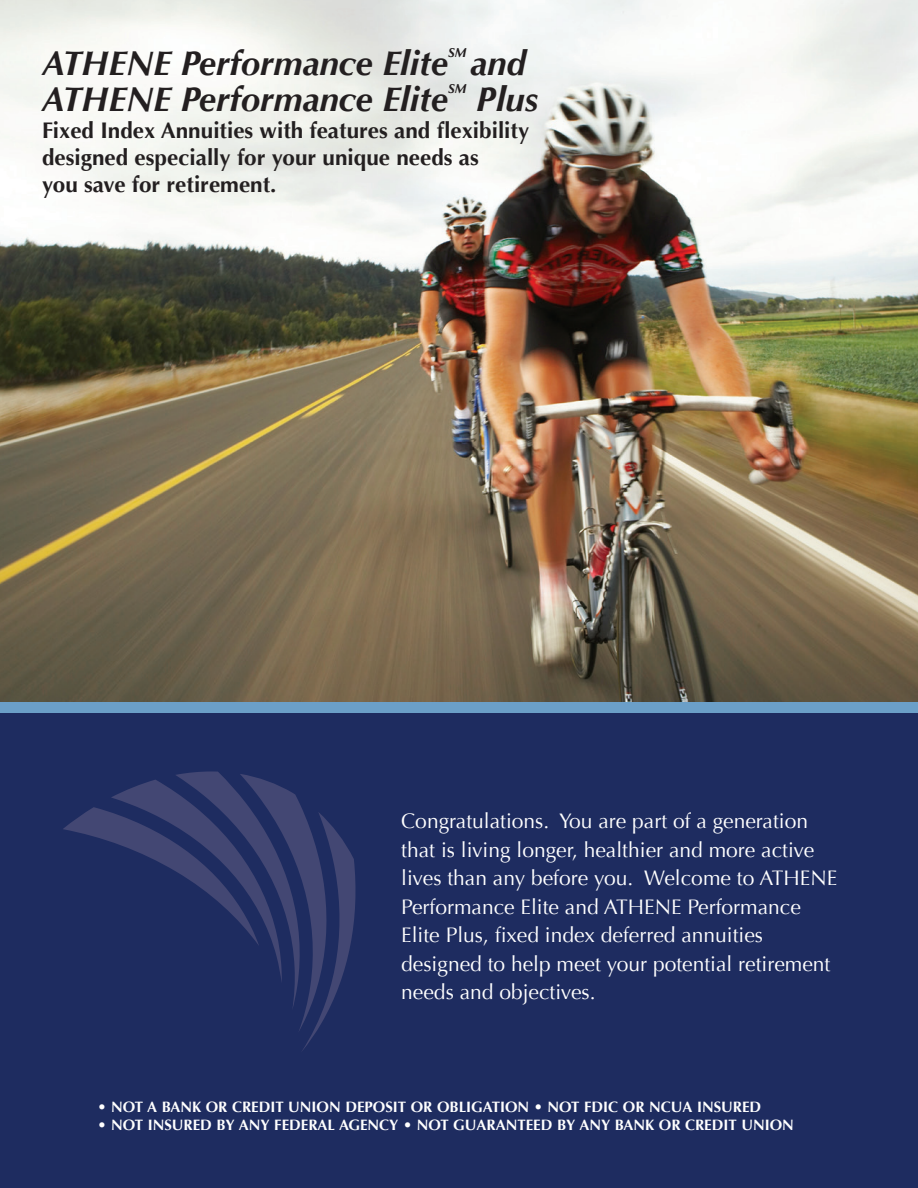
<style>
.page{position:relative;width:918px;height:1188px;background:#fff}
.page>*{position:absolute;margin:0;border:0;box-sizing:border-box;transform-origin:0 0}
.t1{font:italic 700 34.5px "Optima";color:#231f20}
.t2{font:700 22.5px/27px "Optima";color:#231f20}
.t3{font:21px/28.5px "Optima";color:#fff}
.t4{font:700 15px "Optima";color:#fff}
.t5{font:italic 700 13.05px "Optima";color:#231f20}
</style>
<div class="page">
<img style="left:0;top:0;width:918px;height:702px">
<div style="left:0;top:713px;width:918px;height:475px;background:#1e2c60"></div>
<svg style="left:63px;top:771px;width:293px;height:280px"></svg>
<div style="left:0;top:702px;width:918px;height:11px;background:#6b9fc8"></div>
<h1 class="t1" style="left:42px;top:43px;width:408px">ATHENE Performance Elite</h1>
<p class="t5" style="left:448px;top:45px;width:20px">SM</p>
<h1 class="t1" style="left:470px;top:43px;width:57px">and</h1>
<h1 class="t1" style="left:42px;top:79px;width:408px">ATHENE Performance Elite</h1>
<p class="t5" style="left:448px;top:81px;width:20px">SM</p>
<h1 class="t1" style="left:476px;top:79px;width:63px">Plus</h1>
<p class="t2" style="left:42px;top:117px;width:489px">Fixed Index Annuities with features and flexibility designed especially for your unique needs as<br>you save for retirement.</p>
<p class="t3" style="left:401px;top:807px;width:437px">Congratulations. You are part of a generation that is living longer, healthier and more active lives than any before you. Welcome to ATHENE Performance Elite and ATHENE Performance Elite Plus, fixed index deferred annuities designed to help meet your potential retirement needs and objectives.</p>
<p class="t4" style="left:98px;top:1098px;width:665px">• NOT A BANK OR CREDIT UNION DEPOSIT OR OBLIGATION • NOT FDIC OR NCUA INSURED</p>
<p class="t4" style="left:98px;top:1116px;width:698px">• NOT INSURED BY ANY FEDERAL AGENCY • NOT GUARANTEED BY ANY BANK OR CREDIT UNION</p>
</div>
